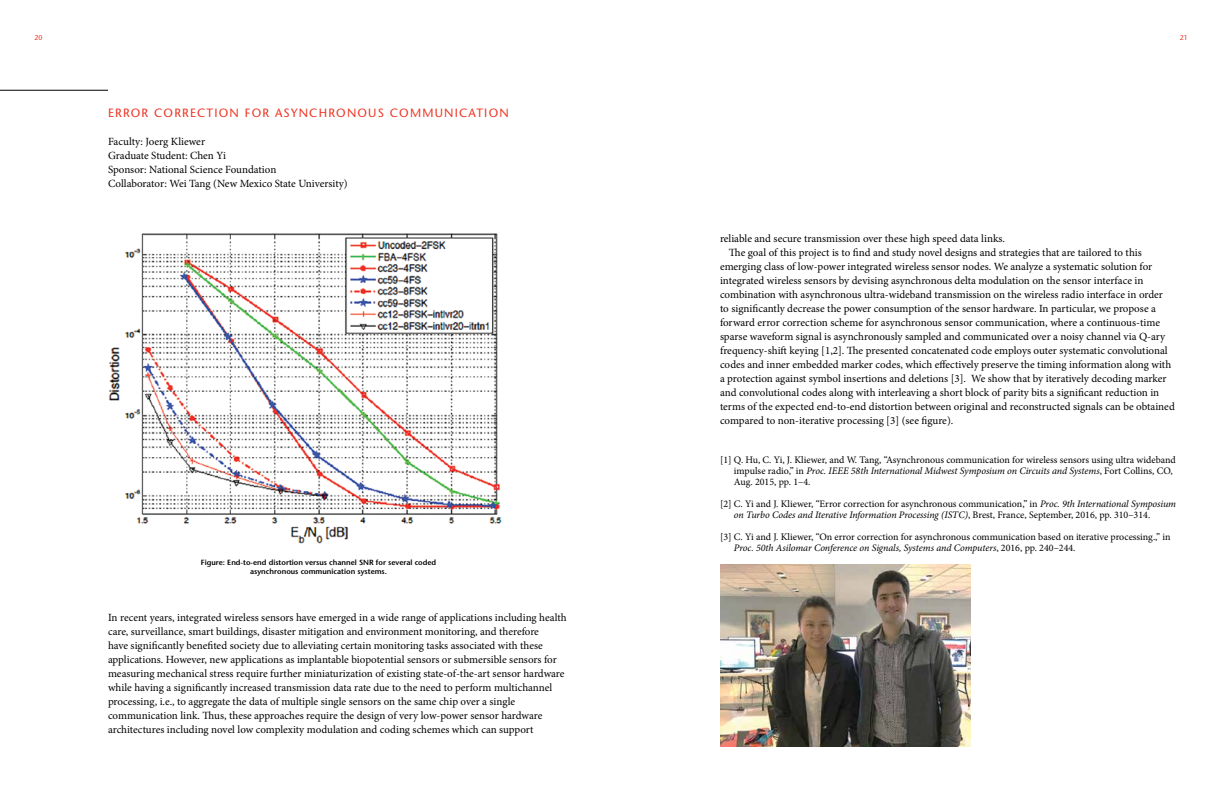
<style>
.page{position:relative;width:1224px;height:792px;background:#fff}
.page>*{position:absolute;margin:0;border:0;box-sizing:border-box;transform-origin:0 0}
.t1{font:500 12px "Stone Sans Std";letter-spacing:.1em;color:#ee3524}
.t2{font:11px/14px "Minion Pro";color:#000}
.t3{font:10px/11px "Minion Pro";color:#000}
.t4{font:600 7.5px/9px "Stone Sans Std";color:#000;text-align:center}
.t5{font:500 7px "Stone Sans Std";color:#ee3524}
.s1{font-style:italic}
</style>
<div class="page">
<hr style="left:0;top:90px;width:108px;height:1px;background:#000">
<img style="left:108px;top:233px;width:394px;height:311px">
<img style="left:720px;top:565px;width:251px;height:182px">
<p class="t5" style="left:35px;top:34px;width:10px">20</p>
<p class="t5" style="left:1180px;top:34px;width:10px">21</p>
<p class="t1" style="left:108px;top:106px;width:402px">ERROR CORRECTION FOR ASYNCHRONOUS COMMUNICATION</p>
<p class="t2" style="left:108px;top:135px;width:241px">Faculty: Joerg Kliewer<br>Graduate Student: Chen Yi<br>Sponsor: National Science Foundation<br>Collaborator: Wei Tang (New Mexico State University)</p>
<p class="t4" style="left:201px;top:558px;width:237px">Figure: End-to-end distortion versus channel SNR for several coded asynchronous communication systems.</p>
<p class="t2" style="left:108px;top:611px;width:460px">In recent years, integrated wireless sensors have emerged in a wide range of applications including health care, surveillance, smart buildings, disaster mitigation and environment monitoring, and therefore<br>have significantly benefited society due to alleviating certain monitoring tasks associated with these applications. However, new applications as implantable biopotential sensors or submersible sensors for measuring mechanical stress require further miniaturization of existing state-of-the-art sensor hardware while having a significantly increased transmission data rate due to the need to perform multichannel processing, i.e., to aggregate the data of multiple single sensors on the same chip over a single communication link. Thus, these approaches require the design of very low-power sensor hardware architectures including novel low complexity modulation and coding schemes which can support</p>
<p class="t2" style="left:720px;top:232px;width:287px">reliable and secure transmission over these high speed data links.</p>
<p class="t2" style="left:729px;top:246px;width:414px">The goal of this project is to find and study novel designs and strategies that are tailored to this</p>
<p class="t2" style="left:720px;top:260px;width:434px">emerging class of low-power integrated wireless sensor nodes. We analyze a systematic solution for</p>
<p class="t2" style="left:720px;top:274px;width:425px">integrated wireless sensors by devising asynchronous delta modulation on the sensor interface in</p>
<p class="t2" style="left:720px;top:288px;width:445px">combination with asynchronous ultra-wideband transmission on the wireless radio interface in order</p>
<p class="t2" style="left:720px;top:302px;width:438px">to significantly decrease the power consumption of the sensor hardware. In particular, we propose a</p>
<p class="t2" style="left:720px;top:316px;width:442px">forward error correction scheme for asynchronous sensor communication, where a continuous-time</p>
<p class="t2" style="left:720px;top:330px;width:447px">sparse waveform signal is asynchronously sampled and communicated over a noisy channel via Q-ary</p>
<p class="t2" style="left:720px;top:344px;width:449px">frequency-shift keying [1,2]. The presented concatenated code employs outer systematic convolutional</p>
<p class="t2" style="left:720px;top:358px;width:453px">codes and inner embedded marker codes, which effectively preserve the timing information along with</p>
<p class="t2" style="left:720px;top:372px;width:448px">a protection against symbol insertions and deletions [3]. We show that by iteratively decoding marker</p>
<p class="t2" style="left:720px;top:386px;width:441px">and convolutional codes along with interleaving a short block of parity bits a significant reduction in</p>
<p class="t2" style="left:720px;top:400px;width:456px">terms of the expected end-to-end distortion between original and reconstructed signals can be obtained</p>
<p class="t2" style="left:720px;top:414px;width:235px">compared to non-iterative processing [3] (see figure).</p>
<p class="t3" style="left:734px;top:454px;width:443px;text-indent:-14px">[1] Q. Hu, C. Yi, J. Kliewer, and W. Tang, “Asynchronous communication for wireless sensors using ultra wideband impulse radio,” in <span class="s1">Proc. IEEE 58th International Midwest Symposium on Circuits and Systems</span>, Fort Collins, CO,<br>Aug. 2015, pp. 1–4.</p>
<p class="t3" style="left:734px;top:498px;width:444px;text-indent:-14px">[2] C. Yi and J. Kliewer, “Error correction for asynchronous communication,” in <span class="s1">Proc. 9th International Symposium on Turbo Codes and Iterative Information Processing (ISTC)</span>, Brest, France, September, 2016, pp. 310–314.</p>
<p class="t3" style="left:734px;top:531px;width:438px;text-indent:-14px">[3] C. Yi and J. Kliewer, “On error correction for asynchronous communication based on iterative processing.,” in<br><span class="s1">Proc. 50th Asilomar Conference on Signals, Systems and Computers</span>, 2016, pp. 240–244.</p>
</div>
